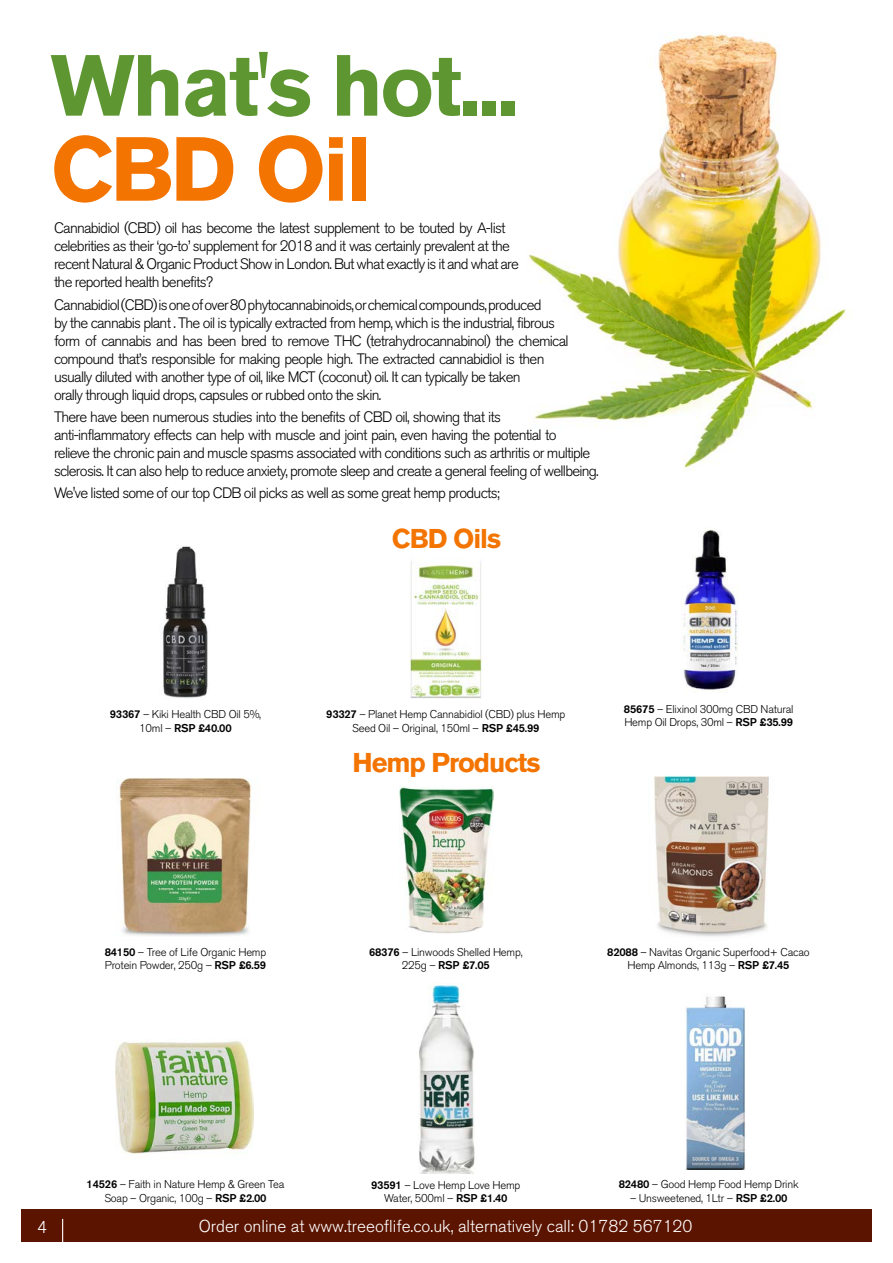
<style>
.page{position:relative;width:893px;height:1263px;background:#fff}
.page>*{position:absolute;margin:0;border:0;box-sizing:border-box;transform-origin:0 0}
.t1{font:700 90px "Akzidenz Grotesk BQ";letter-spacing:-.04em;color:#f37401}
.t2{font:700 85.8px "Akzidenz Grotesk BQ";letter-spacing:-.03em;color:#5e9732}
.t3{font:700 27px "Akzidenz Grotesk BQ";letter-spacing:-.04em;color:#f37401}
.t4{font:300 17.1px "Akzidenz Grotesk BQ";color:#fff}
.t5{font:300 15px/18px "Akzidenz Grotesk BQ";letter-spacing:-.05em;color:#000}
.t6{font:300 11.25px/13.5px "Akzidenz Grotesk BQ";letter-spacing:-.02em;color:#000;text-align:center}
.s1{font-weight:500}
</style>
<div class="page">
<img style="left:528px;top:34px;width:324px;height:437px">
<img style="left:654px;top:775px;width:115px;height:162px">
<img style="left:116px;top:1041px;width:138px;height:113px">
<img style="left:117px;top:778px;width:135px;height:158px">
<div style="left:21px;top:1209px;width:851px;height:33px;background:#5b1400"></div>
<hr style="left:62px;top:1219px;width:1px;height:44px;background:#fff">
<img style="left:410px;top:560px;width:72px;height:139px">
<img style="left:163px;top:546px;width:45px;height:152px">
<img style="left:682px;top:529px;width:57px;height:163px">
<img style="left:400px;top:787px;width:94px;height:146px">
<img style="left:685px;top:996px;width:61px;height:173px">
<img style="left:418px;top:984px;width:57px;height:190px">
<h2 class="t2" style="left:51px;top:36px;width:469px">What's hot...</h2>
<h1 class="t1" style="left:51px;top:117px;width:323px">CBD Oil</h1>
<p class="t5" style="left:54px;top:219px;width:466px">Cannabidiol (CBD) oil has become the latest supplement to be touted by A-list celebrities as their ‘go-to’ supplement for 2018 and it was certainly prevalent at the recent Natural &amp; Organic Product Show in London. But what exactly is it and what are the reported health benefits?</p>
<p class="t5" style="left:54px;top:296px;width:516px">Cannabidiol (CBD) is one of over 80 phytocannabinoids, or chemical compounds, produced<br>by the cannabis plant . The oil is typically extracted from hemp, which is the industrial, fibrous form of cannabis and has been bred to remove THC (tetrahydrocannabinol) the chemical compound that’s responsible for making people high. The extracted cannabidiol is then usually diluted with another type of oil, like MCT (coconut) oil. It can typically be taken<br>orally through liquid drops, capsules or rubbed onto the skin.</p>
<p class="t5" style="left:54px;top:408px;width:546px">There have been numerous studies into the benefits of CBD oil, showing that its anti-inflammatory effects can help with muscle and joint pain, even having the potential to<br>relieve the chronic pain and muscle spasms associated with conditions such as arthritis or multiple sclerosis. It can also help to reduce anxiety, promote sleep and create a general feeling of wellbeing.</p>
<p class="t5" style="left:54px;top:484px;width:447px">We've listed some of our top CDB oil picks as well as some great hemp products;</p>
<p class="t6" style="left:110px;top:708px;width:153px"><span class="s1">93367</span> – Kiki Health CBD Oil 5%,<br>10ml – <span class="s1">RSP £40.00</span></p>
<h3 class="t3" style="left:392px;top:522px;width:111px">CBD Oils</h3>
<p class="t6" style="left:326px;top:708px;width:241px"><span class="s1">93327</span> – Planet Hemp Cannabidiol (CBD) plus Hemp<br>Seed Oil – Original, 150ml – <span class="s1">RSP £45.99</span></p>
<h3 class="t3" style="left:353px;top:747px;width:189px">Hemp Products</h3>
<p class="t6" style="left:624px;top:702px;width:171px;text-align:left"><span class="s1">85675</span> – Elixinol 300mg CBD Natural<br>Hemp Oil Drops, 30ml – <span class="s1">RSP £35.99</span></p>
<p class="t6" style="left:105px;top:945px;width:163px;text-align:left"><span class="s1">84150</span> – Tree of Life Organic Hemp<br>Protein Powder, 250g – <span class="s1">RSP £6.59</span></p>
<p class="t6" style="left:369px;top:945px;width:155px"><span class="s1">68376</span> – Linwoods Shelled Hemp,<br>225g – <span class="s1">RSP £7.05</span></p>
<p class="t6" style="left:607px;top:945px;width:204px"><span class="s1">82088</span> – Navitas Organic Superfood+ Cacao<br>Hemp Almonds, 113g – <span class="s1">RSP £7.45</span></p>
<p class="t6" style="left:87px;top:1178px;width:199px"><span class="s1">14526</span> – Faith in Nature Hemp &amp; Green Tea<br>Soap – Organic, 100g – <span class="s1">RSP £2.00</span></p>
<p class="t6" style="left:371px;top:1178px;width:151px"><span class="s1">93591</span> – Love Hemp Love Hemp<br>Water, 500ml – <span class="s1">RSP £1.40</span></p>
<p class="t6" style="left:619px;top:1178px;width:181px"><span class="s1">82480</span> – Good Hemp Food Hemp Drink</p>
<p class="t6" style="left:630px;top:1191px;width:159px">– Unsweetened, 1Ltr – <span class="s1">RSP £2.00</span></p>
<p class="t4" style="left:37px;top:1217px;width:11px">4</p>
<p class="t4" style="left:199px;top:1216px;width:495px">Order online at www.treeoflife.co.uk, alternatively call: 01782 567120</p>
</div>
